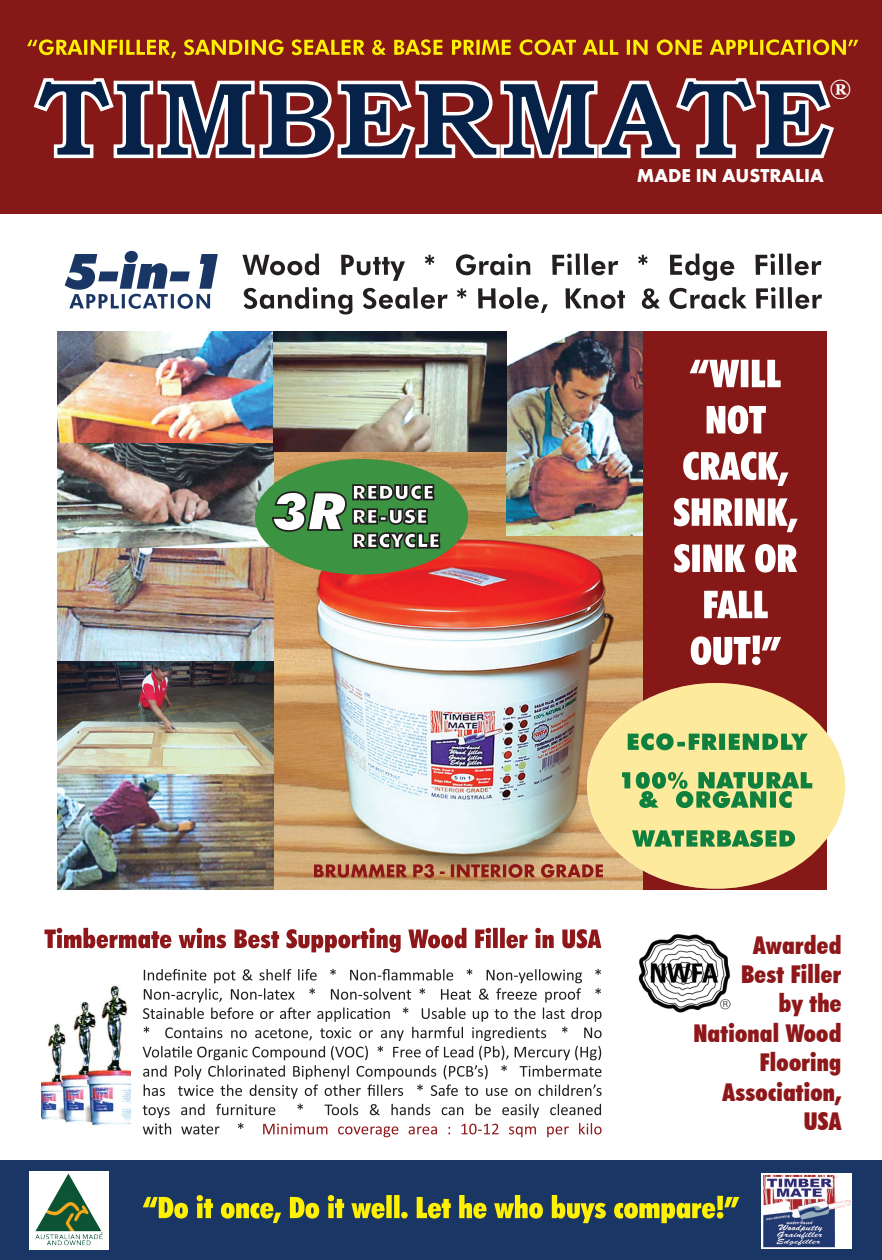
<style>
.page{position:relative;width:882px;height:1260px;background:#fff}
.page>*{position:absolute;margin:0;border:0;box-sizing:border-box;transform-origin:0 0}
.t1{font:700 108.5px "Bookman Old Style";color:#062249}
.t2{font:900 condensed 24.5px/29.4px "Futura BT";letter-spacing:.01em;color:#8e171a;text-align:right}
.t3{font:700 22.75px "Vani";color:#fff}
.t4{font:700 19.25px "Futura TEE";color:#fff}
</style>
<div class="page">
<div style="left:0;top:0;width:882px;height:213px;background:#861817"></div>
<div style="left:0;top:1160px;width:882px;height:100px;background:#193664"></div>
<svg style="left:762px;top:1173px;width:90px;height:75px"></svg>
<img style="left:763px;top:1174px;width:88px;height:73px">
<img style="left:639px;top:934px;width:91px;height:79px">
<svg style="left:44px;top:928px;width:557px;height:25px"></svg>
<img style="left:42px;top:985px;width:89px;height:141px">
<svg style="left:143px;top:969px;width:459px;height:168px"></svg>
<svg style="left:243px;top:287px;width:579px;height:27px"></svg>
<svg style="left:242px;top:254px;width:580px;height:27px"></svg>
<svg style="left:65px;top:251px;width:153px;height:58px"></svg>
<svg style="left:27px;top:39px;width:831px;height:19px"></svg>
<svg style="left:33px;top:78px;width:801px;height:81px"></svg>
<img style="left:273px;top:451px;width:370px;height:439px">
<img style="left:57px;top:332px;width:216px;height:558px">
<img style="left:507px;top:332px;width:136px;height:204px">
<svg style="left:314px;top:864px;width:289px;height:14px;background:#ad5f47"></svg>
<img style="left:273px;top:332px;width:234px;height:119px">
<div style="left:255px;top:459px;width:213px;height:116px;background:#3c9443;border-radius:50%"></div>
<svg style="left:271px;top:483px;width:170px;height:67px"></svg>
<div style="left:643px;top:332px;width:183px;height:558px;background:#861817"></div>
<svg style="left:691px;top:636px;width:90px;height:29px"></svg>
<svg style="left:704px;top:591px;width:64px;height:27px"></svg>
<svg style="left:674px;top:544px;width:123px;height:29px"></svg>
<svg style="left:674px;top:498px;width:124px;height:34px"></svg>
<svg style="left:683px;top:452px;width:105px;height:34px"></svg>
<svg style="left:707px;top:405px;width:59px;height:29px"></svg>
<svg style="left:690px;top:360px;width:91px;height:27px"></svg>
<svg style="left:143px;top:1195px;width:596px;height:28px"></svg>
<div style="left:30px;top:1172px;width:79px;height:78px;background:#fff"></div>
<img style="left:36px;top:1174px;width:66px;height:72px">
<div style="left:587px;top:683px;width:258px;height:206px;background:#feea9d;border-radius:50%"></div>
<svg style="left:628px;top:733px;width:180px;height:17px"></svg>
<svg style="left:622px;top:772px;width:190px;height:36px"></svg>
<svg style="left:632px;top:830px;width:163px;height:17px"></svg>
<h1 class="t1" style="left:36px;top:41px;width:798px">TIMBERMATE</h1>
<p class="t4" style="left:637px;top:163px;width:188px">MADE IN AUSTRALIA</p>
<p class="t3" style="left:830px;top:75px;width:23px">®</p>
<p class="t2" style="left:693px;top:930px;width:150px">Awarded<br>Best Filler<br>by the<br>National Wood<br>Flooring<br>Association,<br>USA</p>
</div>
